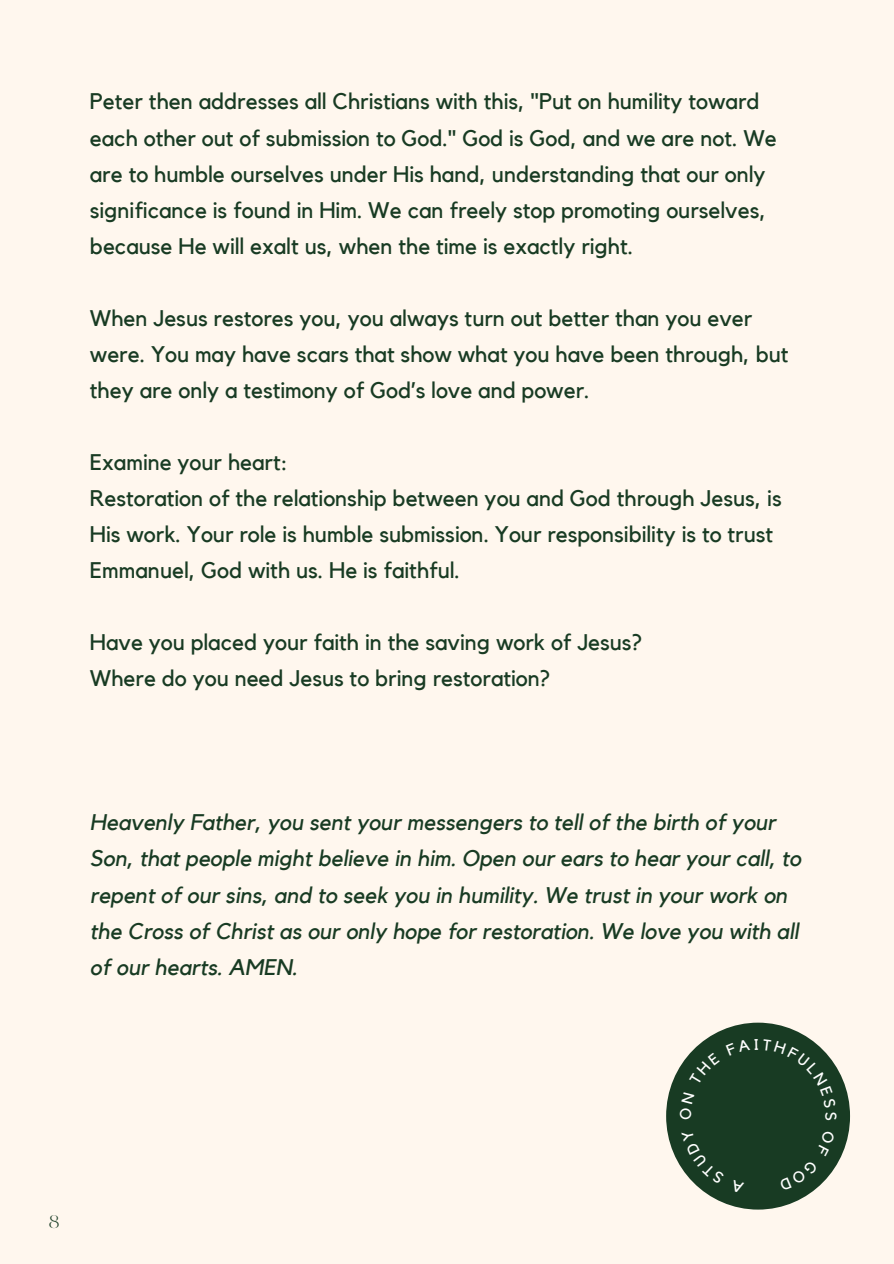
<style>
.page{position:relative;width:894px;height:1264px;background:#fff}
.page>*{position:absolute;margin:0;border:0;box-sizing:border-box;transform-origin:0 0}
.t1{font:22.5px/36px "Kollektif";color:#183b23}
.t2{font:italic 22.5px/36px "Kollektif";color:#183b23}
.t3{font:17.85px "RTL Ansam Ansam";color:#183b23}
</style>
<div class="page">
<div style="left:0;top:0;width:893px;height:1263px;background:#fff7ee"></div>
<div style="left:666px;top:1022px;width:183px;height:187px;background:#183b23;border-radius:50%"></div>
<svg style="left:681px;top:1167px;width:14px;height:17px"></svg>
<svg style="left:808px;top:1038px;width:28px;height:29px"></svg>
<svg style="left:812px;top:1168px;width:22px;height:23px"></svg>
<p class="t1" style="left:90px;top:84px;width:688px">Peter then addresses all Christians with this, "Put on humility toward each other out of submission to God." God is God, and we are not. We are to humble ourselves under His hand, understanding that our only significance is found in Him. We can freely stop promoting ourselves, because He will exalt us, when the time is exactly right.</p>
<p class="t1" style="left:90px;top:301px;width:700px">When Jesus restores you, you always turn out better than you ever were. You may have scars that show what you have been through, but they are only a testimony of God’s love and power.</p>
<p class="t1" style="left:90px;top:445px;width:199px">Examine your heart:</p>
<p class="t1" style="left:90px;top:481px;width:693px">Restoration of the relationship between you and God through Jesus, is<br>His work. Your role is humble submission. Your responsibility is to trust<br>Emmanuel, God with us. He is faithful.</p>
<p class="t1" style="left:90px;top:625px;width:553px">Have you placed your faith in the saving work of Jesus?</p>
<p class="t1" style="left:90px;top:661px;width:462px">Where do you need Jesus to bring restoration?</p>
<p class="t2" style="left:90px;top:805px;width:712px">Heavenly Father, you sent your messengers to tell of the birth of your Son, that people might believe in him. Open our ears to hear your call, to repent of our sins, and to seek you in humility. We trust in your work on the Cross of Christ as our only hope for restoration. We love you with all of our hearts. AMEN.</p>
<p class="t3" style="left:49px;top:1211px;width:12px">8</p>
</div>
